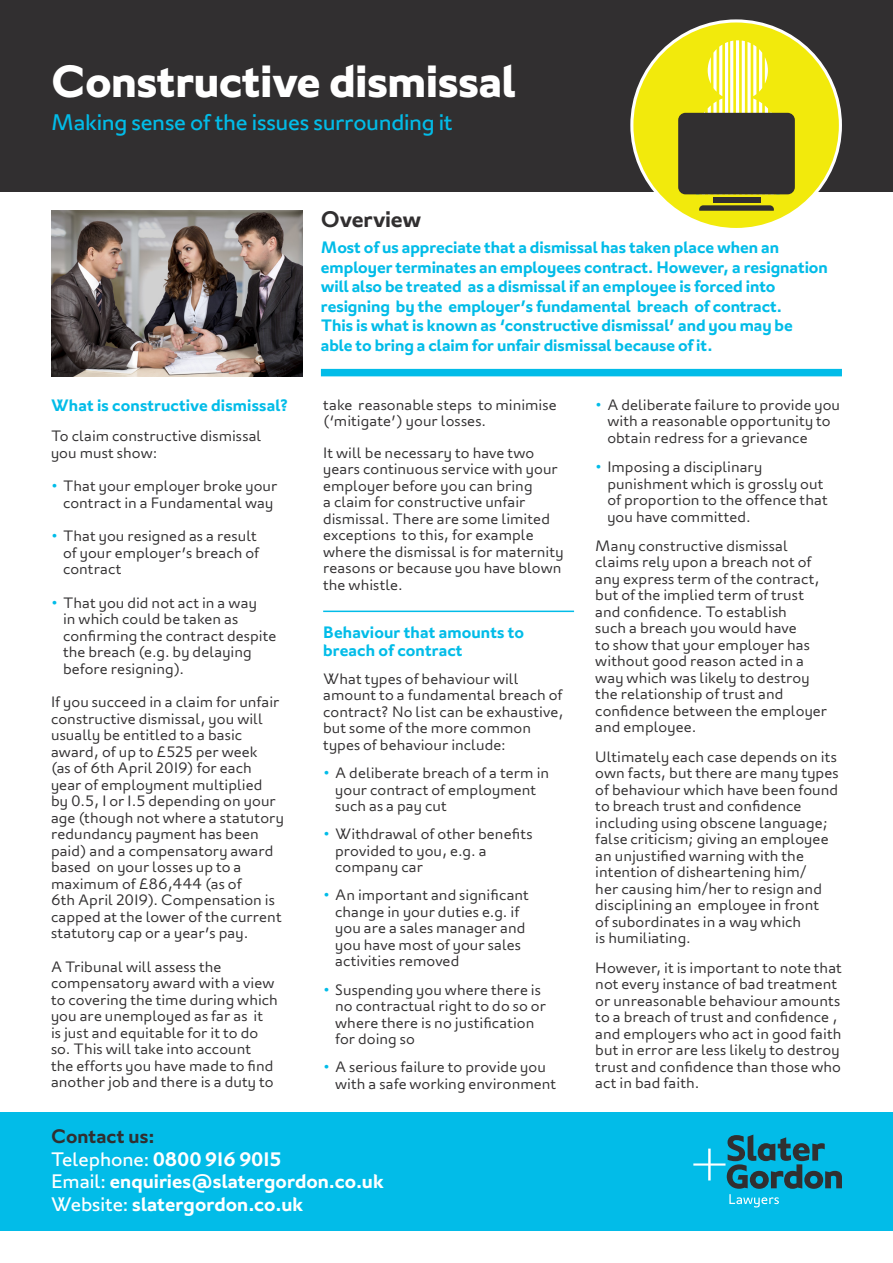
<style>
.page{position:relative;width:893px;height:1263px;background:#fff}
.page>*{position:absolute;margin:0;border:0;box-sizing:border-box;transform-origin:0 0}
.t1{font:700 45px "London";color:#fff}
.t2{font:22.5px "London";letter-spacing:-.015em;color:#02bce8}
.t3{font:600 22.5px "London";letter-spacing:-.01em;color:#312f30}
.QUOTE{font:600 19.5px "London";color:#fff}
.QUOTE-2{font:600 19.5px "London";letter-spacing:.02em;color:#fff}
.t4{font:600 19.5px "London";color:#312f30}
.t5{font:600 16.5px/19.5px "London";letter-spacing:-.005em;color:#02bce8}
.t6{font:300 15px/16.5px "London";letter-spacing:.005em;color:#312f30}
.s1{color:#02bce8}
.s2{font-weight:400}
</style>
<div class="page">
<div style="left:0;top:0;width:893px;height:192px;background:#312f30"></div>
<div style="left:0;top:1112px;width:893px;height:118px;background:#02bce8"></div>
<svg style="left:693px;top:1134px;width:149px;height:73px"></svg>
<div style="left:632px;top:21px;width:208px;height:208px;background:#f2ea0c;border-radius:50%"></div>
<svg style="left:696px;top:41px;width:37px;height:72px"></svg>
<hr style="left:736px;top:40px;width:3px;height:154px;background:#fff">
<svg style="left:742px;top:41px;width:37px;height:72px"></svg>
<div style="left:678px;top:113px;width:117px;height:81px;background:#312f30;border-radius:7px"></div>
<svg style="left:699px;top:205px;width:75px;height:6px"></svg>
<div style="left:713px;top:197px;width:47px;height:5px;background:#312f30"></div>
<img style="left:51px;top:210px;width:251px;height:166px">
<div style="left:321px;top:369px;width:521px;height:7px;background:#02bce8"></div>
<hr style="left:323px;top:611px;width:251px;height:1px;background:#02bce8">
<p class="t1" style="left:51px;top:55px;width:466px">Constructive dismissal</p>
<p class="t2" style="left:51px;top:108px;width:403px">Making sense of the issues surrounding it</p>
<p class="t5" style="left:51px;top:395px;width:239px">What is constructive dismissal?</p>
<p class="t6" style="left:51px;top:427px;width:212px">To claim constructive dismissal you must show:</p>
<p class="t6" style="left:51px;top:477px;width:228px;text-align:center"><span class="s1">•</span> That your employer broke your contract in a Fundamental way</p>
<p class="t6" style="left:63px;top:527px;width:198px;text-indent:-12px"><span class="s1">•</span> That you resigned as a result of your employer’s breach of contract</p>
<p class="t6" style="left:63px;top:594px;width:215px;text-indent:-12px"><span class="s1">•</span> That you did not act in a way<br>in which could be taken as confirming the contract despite the breach (e.g. by delaying before resigning).</p>
<p class="t6" style="left:51px;top:693px;width:234px">If you succeed in a claim for unfair constructive dismissal, you will usually be entitled to a basic award, of up to £525 per week<br>(as of 6th April 2019) for each year of employment multiplied<br>by 0.5, 1 or 1.5 depending on your age (though not where a statutory redundancy payment has been paid) and a compensatory award based on your losses up to a maximum of £86,444 (as of<br>6th April 2019). Compensation is capped at the lower of the current statutory cap or a year’s pay.</p>
<p class="t6" style="left:51px;top:958px;width:228px">A Tribunal will assess the compensatory award with a view to covering the time during which you are unemployed as far as it<br>is just and equitable for it to do so. This will take into account<br>the efforts you have made to find another job and there is a duty to</p>
<p class="t3" style="left:321px;top:206px;width:102px">Overview</p>
<p class="t5" style="left:321px;top:238px;width:508px">Most of us appreciate that a dismissal has taken place when an employer terminates an employees contract. However, a resignation will also be treated as a dismissal if an employee is forced into resigning by the employer’s fundamental breach of contract.<br>This is what is known as ‘constructive dismissal’ and you may be able to bring a claim for unfair dismissal because of it.</p>
<p class="t6" style="left:323px;top:396px;width:235px">take reasonable steps to minimise (‘mitigate’) your losses.</p>
<p class="t6" style="left:323px;top:444px;width:242px">It will be necessary to have two years continuous service with your employer before you can bring<br>a claim for constructive unfair dismissal. There are some limited exceptions to this, for example where the dismissal is for maternity reasons or because you have blown the whistle.</p>
<p class="t5" style="left:323px;top:623px;width:203px;line-height:18px">Behaviour that amounts to breach of contract</p>
<p class="t6" style="left:323px;top:670px;width:242px">What types of behaviour will amount to a fundamental breach of contract? No list can be exhaustive, but some of the more common types of behaviour include:</p>
<p class="t6" style="left:335px;top:764px;width:216px;text-indent:-12px"><span class="s1">•</span> A deliberate breach of a term in your contract of employment such as a pay cut</p>
<p class="t6" style="left:335px;top:825px;width:199px;text-indent:-12px"><span class="s1">•</span> Withdrawal of other benefits provided to you, e.g. a company car</p>
<p class="t6" style="left:335px;top:887px;width:195px;text-indent:-12px"><span class="s1">•</span> An important and significant change in your duties e.g. if you are a sales manager and you have most of your sales activities removed</p>
<p class="t6" style="left:335px;top:981px;width:212px;text-indent:-12px"><span class="s1">•</span> Suspending you where there is no contractual right to do so or where there is no justification for doing so</p>
<p class="t6" style="left:335px;top:1058px;width:223px;text-indent:-12px"><span class="s1">•</span> A serious failure to provide you with a safe working environment</p>
<p class="t6" style="left:607px;top:396px;width:234px;text-indent:-12px"><span class="s1">•</span> A deliberate failure to provide you with a reasonable opportunity to obtain redress for a grievance</p>
<p class="t6" style="left:607px;top:458px;width:222px;text-indent:-12px"><span class="s1">•</span> Imposing a disciplinary punishment which is grossly out of proportion to the offence that you have committed.</p>
<p class="t6" style="left:595px;top:537px;width:233px">Many constructive dismissal claims rely upon a breach not of any express term of the contract, but of the implied term of trust and confidence. To establish<br>such a breach you would have<br>to show that your employer has without good reason acted in a way which was likely to destroy the relationship of trust and confidence between the employer and employee.</p>
<p class="t6" style="left:595px;top:748px;width:245px">Ultimately each case depends on its own facts, but there are many types of behaviour which have been found to breach trust and confidence including using obscene language; false criticism; giving an employee an unjustified warning with the intention of disheartening him/<br>her causing him/her to resign and disciplining an employee in front<br>of subordinates in a way which<br>is humiliating.</p>
<p class="t6" style="left:595px;top:959px;width:248px">However, it is important to note that not every instance of bad treatment or unreasonable behaviour amounts to a breach of trust and confidence , and employers who act in good faith but in error are less likely to destroy trust and confidence than those who act in bad faith.</p>
<p class="t4" style="left:51px;top:1124px;width:105px">Contact us:</p>
<p class="QUOTE-2" style="left:51px;top:1147px;width:232px"><span class="s2">Telephone:</span> 0800 916 9015</p>
<p class="QUOTE" style="left:51px;top:1169px;width:334px"><span class="s2">Email:</span> enquiries@slatergordon.co.uk</p>
<p class="QUOTE" style="left:51px;top:1192px;width:254px"><span class="s2">Website:</span> slatergordon.co.uk</p>
</div>
